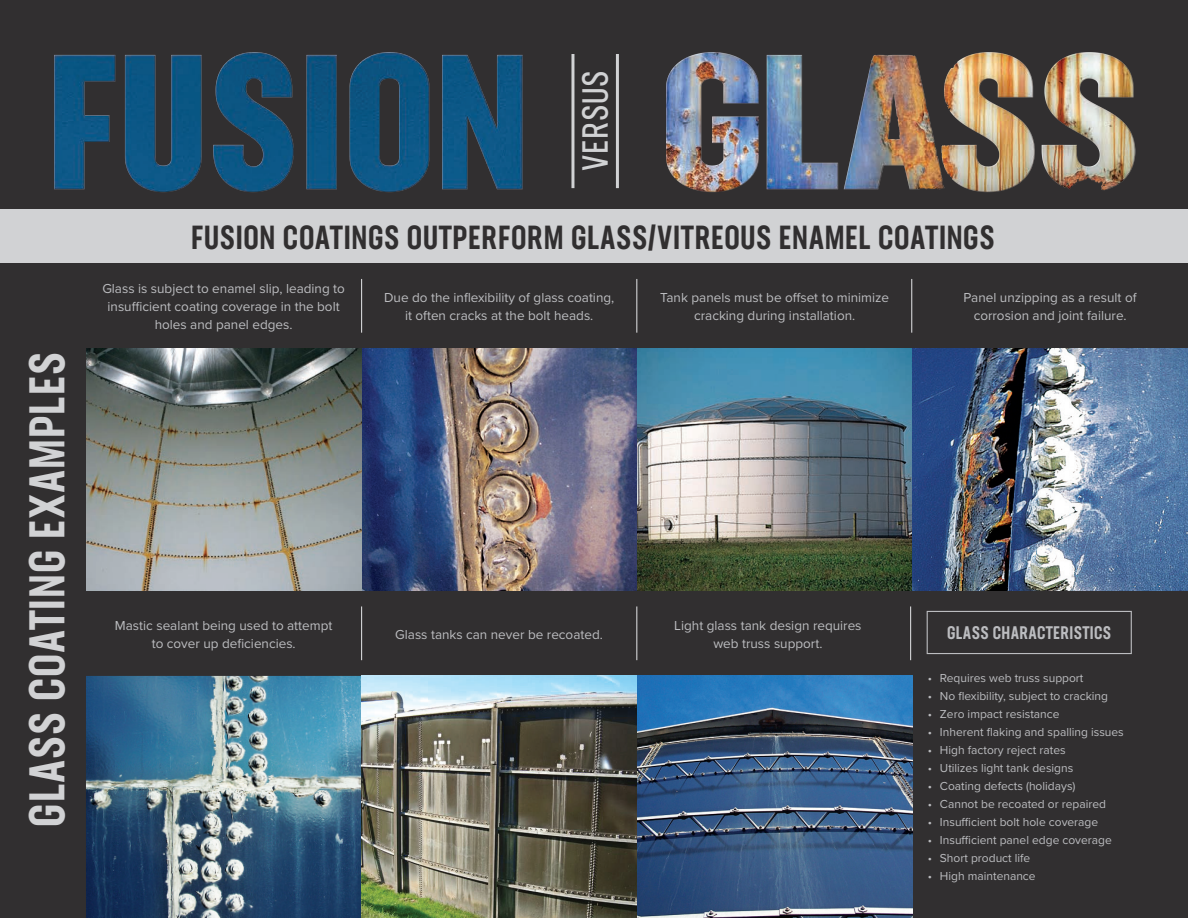
<style>
.page{position:relative;width:1188px;height:918px;background:#fff}
.page>*{position:absolute;margin:0;border:0;box-sizing:border-box;transform-origin:0 0}
.t1{font:500 49.5px "Neusa Next Std Compact";letter-spacing:.02em;color:#d1d2d4}
.t2{font:36px "Neusa Next Std Compact";letter-spacing:.02em;color:#d1d2d4}
.t3{font:500 33px "Neusa Next Std Compact";letter-spacing:.02em;color:#312f30}
.t4{font:500 18px "Neusa Next Std Compact";letter-spacing:.02em;color:#bcbdc0}
.t5{font:13.5px/18px "Proxima Nova";color:#bcbdc0;text-align:center}
.t6{font:12px "Proxima Nova";color:#bcbdc0}
</style>
<div class="page">
<div style="left:0;top:0;width:1188px;height:210px;background:#312f30"></div>
<div style="left:0;top:263px;width:1188px;height:655px;background:#312f30"></div>
<div style="left:0;top:210px;width:1188px;height:53px;background:#d1d2d4"></div>
<img style="left:54px;top:52px;width:1082px;height:141px">
<img style="left:86px;top:676px;width:826px;height:242px">
<img style="left:86px;top:348px;width:1102px;height:243px">
<hr style="left:571px;top:54px;width:3px;height:134px;background:#d1d2d4">
<hr style="left:616px;top:54px;width:3px;height:134px;background:#d1d2d4">
<div style="left:927px;top:611px;width:205px;height:43px;border:1px solid #bcbdc0"></div>
<hr style="left:361px;top:279px;width:1px;height:54px;background:#d1d2d4">
<hr style="left:361px;top:606px;width:1px;height:54px;background:#d1d2d4">
<hr style="left:636px;top:279px;width:1px;height:54px;background:#d1d2d4">
<hr style="left:911px;top:279px;width:1px;height:54px;background:#d1d2d4">
<hr style="left:636px;top:606px;width:1px;height:54px;background:#d1d2d4">
<hr style="left:910px;top:606px;width:1px;height:54px;background:#d1d2d4">
<p class="t1" style="left:16px;top:827px;width:476px;rotate:-90deg">GLASS COATING EXAMPLES</p>
<p class="t2" style="left:573px;top:171px;width:102px;rotate:-90deg">VERSUS</p>
<p class="t3" style="left:191px;top:217px;width:805px">FUSION COATINGS OUTPERFORM GLASS/VITREOUS ENAMEL COATINGS</p>
<p class="t5" style="left:102px;top:279px;width:244px">Glass is subject to enamel slip, leading to insufficient coating coverage in the bolt holes and panel edges.</p>
<p class="t5" style="left:384px;top:288px;width:232px">Due do the inflexibility of glass coating,</p>
<p class="t5" style="left:405px;top:306px;width:190px">it often cracks at the bolt heads.</p>
<p class="t5" style="left:660px;top:288px;width:231px">Tank panels must be offset to minimize cracking during installation.</p>
<p class="t5" style="left:964px;top:288px;width:175px">Panel unzipping as a result of</p>
<p class="t5" style="left:974px;top:306px;width:154px">corrosion and joint failure.</p>
<p class="t5" style="left:115px;top:616px;width:219px">Mastic sealant being used to attempt</p>
<p class="t5" style="left:152px;top:634px;width:146px">to cover up deficiencies.</p>
<p class="t5" style="left:674px;top:616px;width:189px">Light glass tank design requires</p>
<p class="t5" style="left:713px;top:634px;width:111px">web truss support.</p>
<p class="t5" style="left:395px;top:625px;width:209px">Glass tanks can never be recoated.</p>
<p class="t4" style="left:947px;top:621px;width:166px">GLASS CHARACTERISTICS</p>
<p class="t6" style="left:928px;top:669px;width:157px">• Requires web truss support</p>
<p class="t6" style="left:928px;top:687px;width:182px">• No flexibility, subject to cracking</p>
<p class="t6" style="left:928px;top:705px;width:133px">• Zero impact resistance</p>
<p class="t6" style="left:928px;top:723px;width:197px">• Inherent flaking and spalling issues</p>
<p class="t6" style="left:928px;top:741px;width:139px">• High factory reject rates</p>
<p class="t6" style="left:928px;top:759px;width:147px">• Utilizes light tank designs</p>
<p class="t6" style="left:928px;top:777px;width:149px">• Coating defects (holidays)</p>
<p class="t6" style="left:928px;top:795px;width:180px">• Cannot be recoated or repaired</p>
<p class="t6" style="left:928px;top:813px;width:172px">• Insufficient bolt hole coverage</p>
<p class="t6" style="left:928px;top:831px;width:185px">• Insufficient panel edge coverage</p>
<p class="t6" style="left:928px;top:849px;width:104px">• Short product life</p>
<p class="t6" style="left:928px;top:867px;width:109px">• High maintenance</p>
</div>
